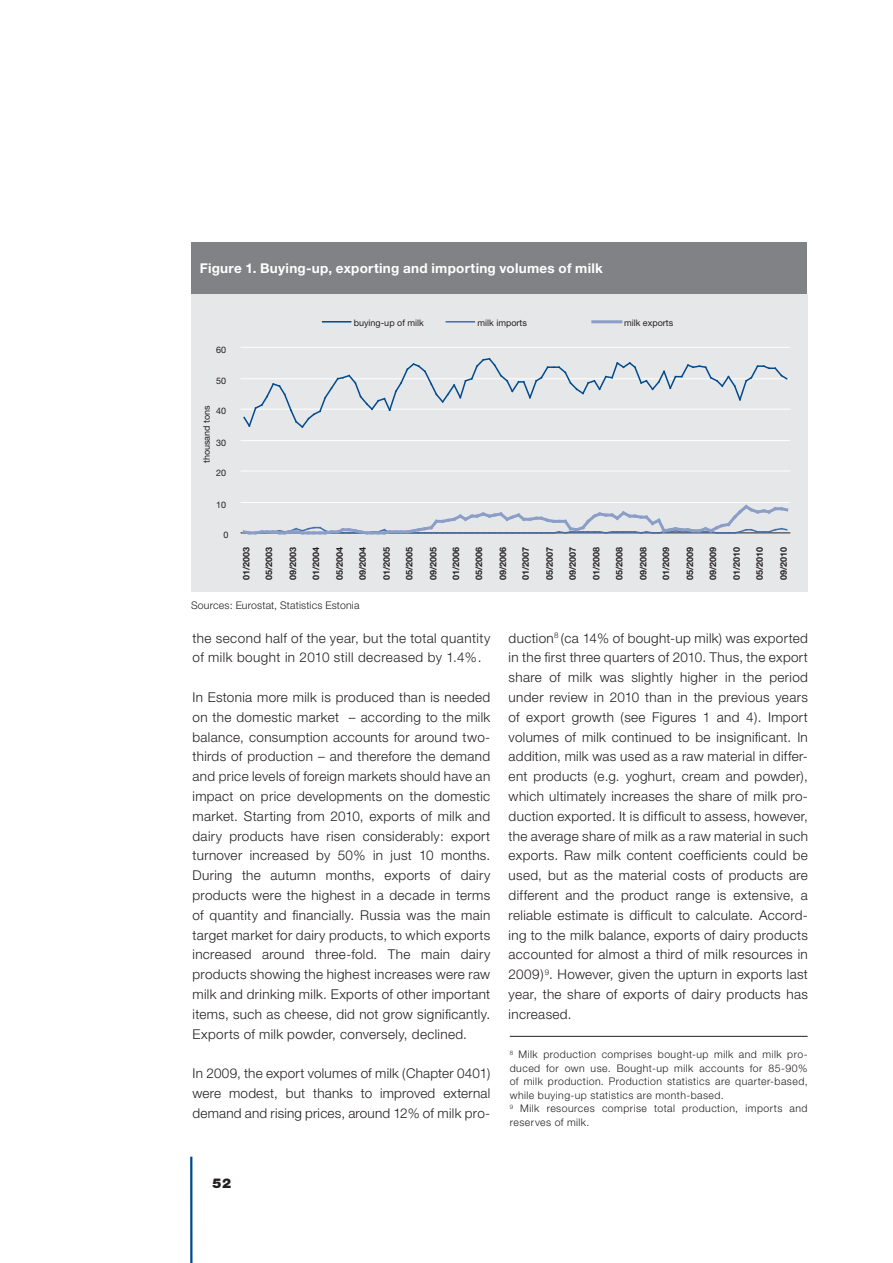
<style>
.page{position:relative;width:893px;height:1263px;background:#fff}
.page>*{position:absolute;margin:0;border:0;box-sizing:border-box;transform-origin:0 0}
.t1{font:300 13.5px/19.8px "Helvetica Neue";letter-spacing:.025em;color:#231f20;text-align:justify}
.t2{font:700 13.5px "Helvetica Neue";letter-spacing:.02em;color:#fff}
.t3{font:900 13.5px "Helvetica Neue";color:#231f20}
.t4{font:300 10.5px/13.5px "Helvetica Neue";letter-spacing:.045em;color:#231f20}
.t5{font:300 10.5px "Helvetica Neue";letter-spacing:.015em;color:#231f20}
.t6{font:700 9px "Helvetica Neue";color:#231f20}
.t7{font:9px "Helvetica Neue";color:#231f20}
</style>
<div class="page">
<hr style="left:190px;top:1157px;width:3px;height:106px;background:#004a8d">
<div style="left:191px;top:294px;width:617px;height:297px;background:#e6e7e9"></div>
<hr style="left:241px;top:471px;width:549px;height:1px;background:#fff">
<hr style="left:241px;top:440px;width:549px;height:1px;background:#fff">
<hr style="left:241px;top:409px;width:549px;height:1px;background:#fff">
<hr style="left:241px;top:378px;width:549px;height:1px;background:#fff">
<hr style="left:241px;top:347px;width:549px;height:1px;background:#fff">
<svg style="left:243px;top:357px;width:545px;height:71px"></svg>
<svg style="left:241px;top:502px;width:549px;height:33px"></svg>
<hr style="left:323px;top:321px;width:28px;height:2px;background:#004a8d">
<hr style="left:446px;top:321px;width:28px;height:2px;background:#476da6">
<hr style="left:593px;top:320px;width:28px;height:3px;background:#8b9ec7">
<div style="left:191px;top:242px;width:616px;height:51px;background:#808285"></div>
<hr style="left:510px;top:1036px;width:298px;height:1px;background:#231f20">
<p class="t2" style="left:200px;top:260px;width:405px">Figure 1. Buying-up, exporting and importing volumes of milk</p>
<p class="t7" style="left:216px;top:344px;width:12px">60</p>
<p class="t7" style="left:216px;top:375px;width:12px">50</p>
<p class="t7" style="left:201px;top:463px;width:59px;rotate:-90deg">thousand tons</p>
<p class="t7" style="left:216px;top:406px;width:12px">40</p>
<p class="t7" style="left:216px;top:437px;width:12px">30</p>
<p class="t7" style="left:216px;top:468px;width:12px">20</p>
<p class="t7" style="left:216px;top:499px;width:12px">10</p>
<p class="t7" style="left:223px;top:530px;width:7px">0</p>
<p class="t7" style="left:354px;top:317px;width:72px">buying-up of milk</p>
<p class="t7" style="left:477px;top:317px;width:51px">milk imports</p>
<p class="t7" style="left:624px;top:317px;width:51px">milk exports</p>
<p class="t6" style="left:241px;top:580px;width:35px;rotate:-90deg">01/2003</p>
<p class="t6" style="left:263px;top:580px;width:35px;rotate:-90deg">05/2003</p>
<p class="t6" style="left:287px;top:580px;width:35px;rotate:-90deg">09/2003</p>
<p class="t6" style="left:310px;top:580px;width:35px;rotate:-90deg">01/2004</p>
<p class="t6" style="left:334px;top:580px;width:35px;rotate:-90deg">05/2004</p>
<p class="t6" style="left:357px;top:580px;width:35px;rotate:-90deg">09/2004</p>
<p class="t6" style="left:381px;top:580px;width:35px;rotate:-90deg">01/2005</p>
<p class="t6" style="left:404px;top:580px;width:35px;rotate:-90deg">05/2005</p>
<p class="t6" style="left:428px;top:580px;width:35px;rotate:-90deg">09/2005</p>
<p class="t6" style="left:451px;top:580px;width:35px;rotate:-90deg">01/2006</p>
<p class="t6" style="left:473px;top:580px;width:35px;rotate:-90deg">05/2006</p>
<p class="t6" style="left:497px;top:580px;width:35px;rotate:-90deg">09/2006</p>
<p class="t6" style="left:520px;top:580px;width:35px;rotate:-90deg">01/2007</p>
<p class="t6" style="left:544px;top:580px;width:35px;rotate:-90deg">05/2007</p>
<p class="t6" style="left:567px;top:580px;width:35px;rotate:-90deg">09/2007</p>
<p class="t6" style="left:591px;top:580px;width:35px;rotate:-90deg">01/2008</p>
<p class="t6" style="left:614px;top:580px;width:35px;rotate:-90deg">05/2008</p>
<p class="t6" style="left:638px;top:580px;width:35px;rotate:-90deg">09/2008</p>
<p class="t6" style="left:660px;top:580px;width:35px;rotate:-90deg">01/2009</p>
<p class="t6" style="left:684px;top:580px;width:35px;rotate:-90deg">05/2009</p>
<p class="t6" style="left:707px;top:580px;width:35px;rotate:-90deg">09/2009</p>
<p class="t6" style="left:731px;top:580px;width:35px;rotate:-90deg">01/2010</p>
<p class="t6" style="left:754px;top:580px;width:35px;rotate:-90deg">05/2010</p>
<p class="t6" style="left:778px;top:580px;width:35px;rotate:-90deg">09/2010</p>
<p class="t5" style="left:191px;top:599px;width:170px">Sources: Eurostat, Statistics Estonia</p>
<p class="t1" style="left:193px;top:627px;width:299px">the second half of the year, but the total quantity of milk bought in 2010 still decreased by 1.4%.</p>
<p class="t1" style="left:193px;top:687px;width:299px">In Estonia more milk is produced than is needed on the domestic market – according to the milk balance, consumption accounts for around two&shy;thirds of production – and therefore the demand and price levels of foreign markets should have an impact on price developments on the domestic market. Starting from 2010, exports of milk and dairy products have risen considerably: export turnover increased by 50% in just 10 months.<br>During the autumn months, exports of dairy products were the highest in a decade in terms of quantity and financially. Russia was the main target market for dairy products, to which exports increased around three-fold. The main dairy products showing the highest increases were raw milk and drinking milk. Exports of other important items, such as cheese, did not grow significantly.<br>Exports of milk powder, conversely, declined.</p>
<p class="t1" style="left:193px;top:1063px;width:299px">In 2009, the export volumes of milk (Chapter 0401) were modest, but thanks to improved external demand and rising prices, around 12% of milk pro-</p>
<p class="t1" style="left:509px;top:627px;width:301px">duction<sup>8</sup> (ca 14% of bought-up milk) was exported in the first three quarters of 2010. Thus, the export share of milk was slightly higher in the period under review in 2010 than in the previous years of export growth (see Figures 1 and 4). Import volumes of milk continued to be insignificant. In addition, milk was used as a raw material in differ&shy;ent products (e.g. yoghurt, cream and powder), which ultimately increases the share of milk pro&shy;duction exported. It is difficult to assess, however, the average share of milk as a raw material in such exports. Raw milk content coefficients could be used, but as the material costs of products are different and the product range is extensive, a reliable estimate is difficult to calculate. Accord&shy;ing to the milk balance, exports of dairy products accounted for almost a third of milk resources in 2009)<sup>9</sup>. However, given the upturn in exports last year, the share of exports of dairy products has increased.</p>
<p class="t4" style="left:510px;top:1047px;width:299px"><sup>8</sup> Milk production comprises bought-up milk and milk pro&shy;duced for own use. Bought-up milk accounts for 85-90% of milk production. Production statistics are quarter-based, while buying-up statistics are month-based.<br><sup>9</sup> Milk resources comprise total production, imports and reserves of milk.</p>
<p class="t3" style="left:213px;top:1175px;width:20px">52</p>
</div>
